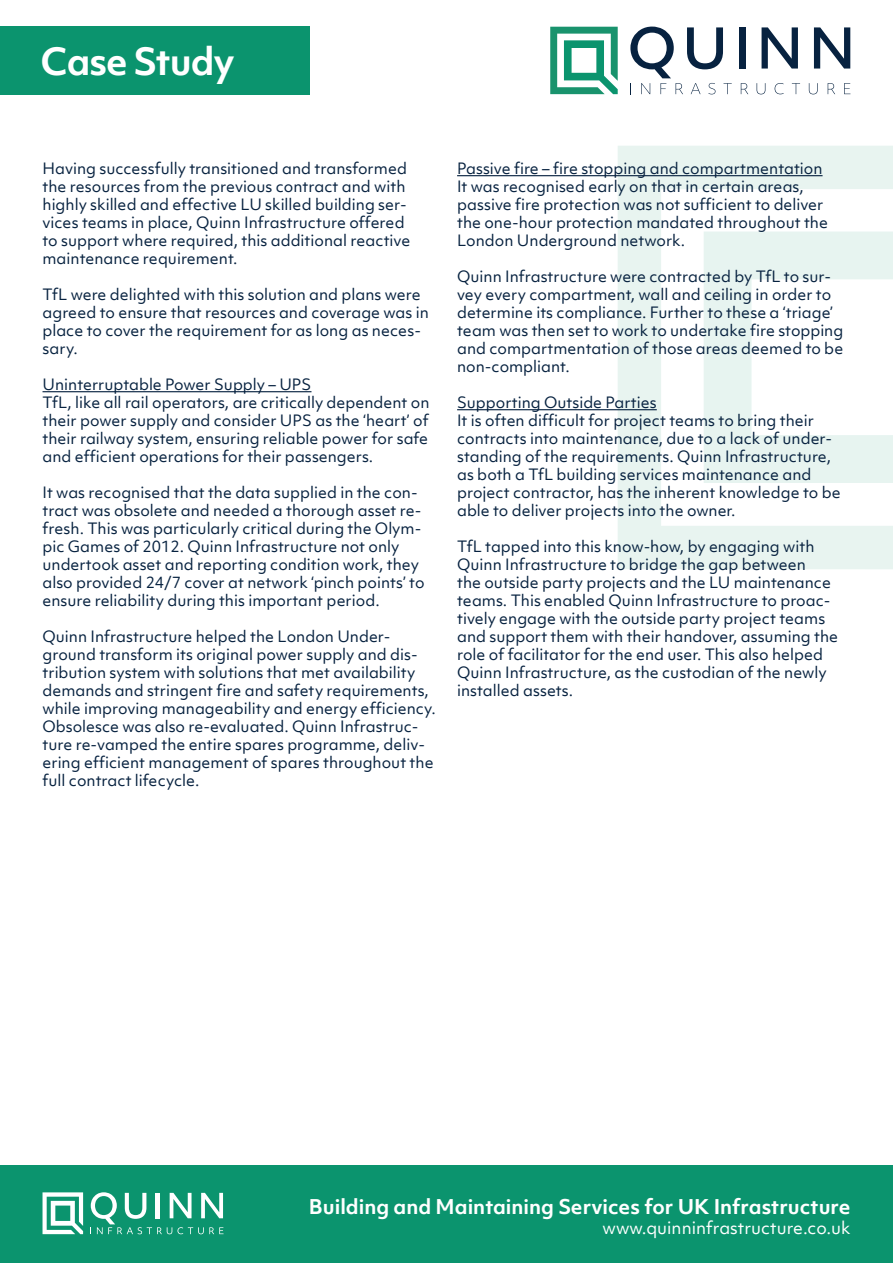
<style>
.page{position:relative;width:893px;height:1263px;background:#fff}
.page>*{position:absolute;margin:0;border:0;box-sizing:border-box;transform-origin:0 0}
.t1{font:700 36px "Objektiv Mk 1";letter-spacing:-.03em;color:#fff}
.t2{font:700 19.5px "Objektiv Mk 1";color:#fff}
.t3{font:16.5px "Objektiv Mk 1";color:#fff}
.t4{font:15px/18px "Objektiv Mk 1";color:#072240}
</style>
<div class="page">
<svg style="left:618px;top:146px;width:275px;height:423px;fill:#e8f4f0"></svg>
<svg style="left:704px;top:231px;width:189px;height:338px;fill:#e8f4f0"></svg>
<div style="left:0;top:26px;width:310px;height:68px;background:#0b946e"></div>
<div style="left:739px;top:27px;width:7px;height:42px;background:#072240"></div>
<svg style="left:762px;top:27px;width:36px;height:42px"></svg>
<svg style="left:814px;top:27px;width:36px;height:42px"></svg>
<svg style="left:630px;top:27px;width:102px;height:67px"></svg>
<svg style="left:741px;top:83px;width:7px;height:11px"></svg>
<svg style="left:757px;top:83px;width:8px;height:11px"></svg>
<svg style="left:775px;top:83px;width:9px;height:11px"></svg>
<svg style="left:792px;top:83px;width:8px;height:11px"></svg>
<svg style="left:809px;top:83px;width:9px;height:11px"></svg>
<svg style="left:828px;top:83px;width:7px;height:11px"></svg>
<svg style="left:844px;top:83px;width:6px;height:11px"></svg>
<svg style="left:550px;top:27px;width:68px;height:67px"></svg>
<div style="left:0;top:1165px;width:893px;height:98px;background:#0b946e"></div>
<svg style="left:91px;top:1192px;width:132px;height:42px"></svg>
<svg style="left:43px;top:1192px;width:40px;height:42px"></svg>
<hr style="left:43px;top:391px;width:268px;height:1px;background:#072240">
<hr style="left:457px;top:175px;width:365px;height:1px;background:#072240">
<hr style="left:457px;top:409px;width:200px;height:1px;background:#072240">
<h1 class="t1" style="left:41px;top:36px;width:196px">Case Study</h1>
<p class="t4" style="left:43px;top:159px;width:369px">Having successfully transitioned and transformed the resources from the previous contract and with highly skilled and effective LU skilled building ser&shy;vices teams in place, Quinn Infrastructure offered to support where required, this additional reactive maintenance requirement.</p>
<p class="t4" style="left:43px;top:285px;width:388px">TfL were delighted with this solution and plans were agreed to ensure that resources and coverage was in place to cover the requirement for as long as neces&shy;sary.</p>
<p class="t4" style="left:43px;top:375px;width:270px">Uninterruptable Power Supply – UPS</p>
<p class="t4" style="left:43px;top:393px;width:388px;text-align:justify">TfL, like all rail operators, are critically dependent on their power supply and consider UPS as the ‘heart’ of their railway system, ensuring reliable power for safe and efficient operations for their passengers.</p>
<p class="t4" style="left:43px;top:483px;width:383px">It was recognised that the data supplied in the con&shy;tract was obsolete and needed a thorough asset re&shy;fresh. This was particularly critical during the Olym&shy;pic Games of 2012. Quinn Infrastructure not only undertook asset and reporting condition work, they also provided 24/7 cover at network ‘pinch points’ to ensure reliability during this important period.</p>
<p class="t4" style="left:43px;top:627px;width:395px">Quinn Infrastructure helped the London Under&shy;ground transform its original power supply and dis&shy;tribution system with solutions that met availability demands and stringent fire and safety requirements, while improving manageability and energy efficiency.</p>
<p class="t4" style="left:43px;top:717px;width:393px">Obsolesce was also re-evaluated. Quinn Infrastruc&shy;ture re-vamped the entire spares programme, deliv&shy;ering efficient management of spares throughout the full contract lifecycle.</p>
<p class="t4" style="left:457px;top:159px;width:367px">Passive fire – fire stopping and compartmentation</p>
<p class="t4" style="left:457px;top:177px;width:372px">It was recognised early on that in certain areas, passive fire protection was not sufficient to deliver the one-hour protection mandated throughout the London Underground network.</p>
<p class="t4" style="left:457px;top:267px;width:388px">Quinn Infrastructure were contracted by TfL to sur&shy;vey every compartment, wall and ceiling in order to determine its compliance. Further to these a ‘triage’ team was then set to work to undertake fire stopping and compartmentation of those areas deemed to be non-compliant.</p>
<p class="t4" style="left:457px;top:393px;width:201px">Supporting Outside Parties</p>
<p class="t4" style="left:457px;top:411px;width:385px">It is often difficult for project teams to bring their contracts into maintenance, due to a lack of under&shy;standing of the requirements. Quinn Infrastructure, as both a TfL building services maintenance and project contractor, has the inherent knowledge to be able to deliver projects into the owner.</p>
<p class="t4" style="left:457px;top:537px;width:383px">TfL tapped into this know-how, by engaging with Quinn Infrastructure to bridge the gap between<br>the outside party projects and the LU maintenance teams. This enabled Quinn Infrastructure to proac&shy;tively engage with the outside party project teams and support them with their handover, assuming the role of facilitator for the end user. This also helped Quinn Infrastructure, as the custodian of the newly installed assets.</p>
<h2 class="t2" style="left:309px;top:1193px;width:543px">Building and Maintaining Services for UK Infrastructure</h2>
<p class="t3" style="left:602px;top:1216px;width:249px">www.quinninfrastructure.co.uk</p>
</div>
